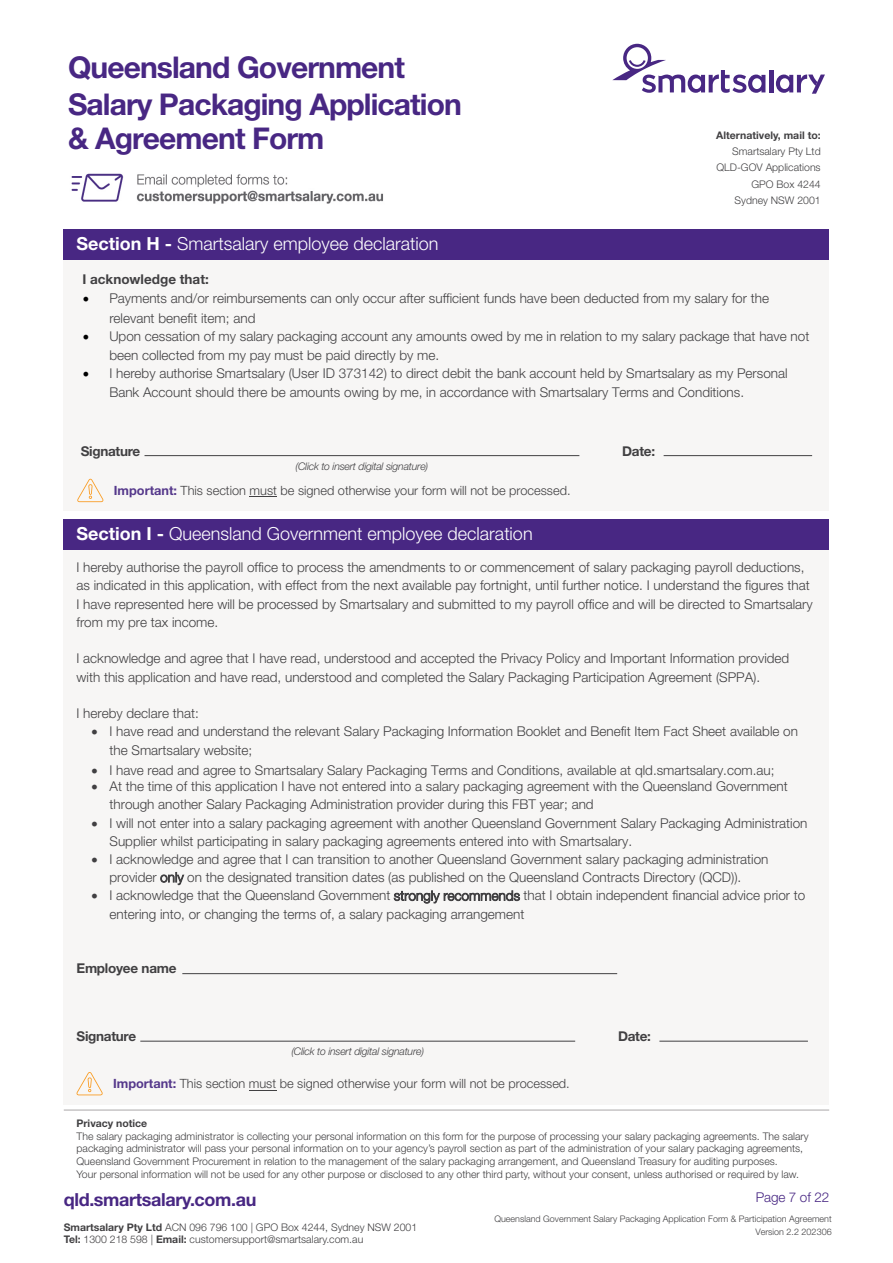
<style>
.page{position:relative;width:893px;height:1263px;background:#fff}
.page>*{position:absolute;margin:0;border:0;box-sizing:border-box;transform-origin:0 0}
.t1{font:700 30px/35.5px "Helvetica Neue LT Std";letter-spacing:-.03em;color:#482783}
.t2{font:300 18px "Helvetica Neue LT Std";color:#fff}
.t3{font:700 18px "Helvetica Neue LT Std";letter-spacing:-.02em;color:#482783}
.t4{font:300 13.5px/18.3px "Helvetica Neue LT Std";color:#414042}
.t5{font:700 13.5px "Helvetica Neue LT Std";letter-spacing:-.02em;color:#414042}
.t6{font:700 13.5px "Helvetica Neue LT Std";color:#414042}
.t7{font:300 13.5px "Helvetica Neue LT Std";letter-spacing:-.01em;color:#482783}
.t8{font:300 12.75px "Helvetica Neue LT Std";color:#414042}
.t9{font:300 10.5px/12.6px "Helvetica Neue LT Std";color:#414042}
.t10{font:italic 300 10.5px "Helvetica Neue LT Std";letter-spacing:-.02em;color:#414042}
.t11{font:700 10.5px "Helvetica Neue LT Std";color:#414042}
.t12{font:300 9px/12.3px "Helvetica Neue LT Std";color:#414042;text-align:right}
.s1{font-weight:700}
.s2{font-family:"Minion Pro";font-weight:400;font-size:18px;color:#000}
.s3{font-weight:700;color:#55388b}
</style>
<div class="page">
<hr style="left:64px;top:1110px;width:765px;height:1px;background:#aaa7a9">
<div style="left:64px;top:522px;width:765px;height:582px;background:#f7f6f5"></div>
<div style="left:64px;top:519px;width:765px;height:30px;background:#482783"></div>
<svg style="left:249px;top:1090px;width:27px;height:1px"></svg>
<svg style="left:76px;top:1072px;width:27px;height:23px"></svg>
<hr style="left:140px;top:1041px;width:435px;height:1px;background:#414042">
<hr style="left:659px;top:1041px;width:149px;height:1px;background:#414042">
<hr style="left:182px;top:973px;width:435px;height:1px;background:#414042">
<div style="left:64px;top:229px;width:765px;height:281px;background:#f7f6f5"></div>
<hr style="left:145px;top:455px;width:434px;height:1px;background:#414042">
<hr style="left:664px;top:455px;width:148px;height:1px;background:#414042">
<div style="left:64px;top:229px;width:765px;height:30px;background:#482783"></div>
<svg style="left:77px;top:479px;width:27px;height:23px"></svg>
<hr style="left:769px;top:70px;width:4px;height:22px;background:#482783">
<svg style="left:776px;top:74px;width:49px;height:20px"></svg>
<svg style="left:612px;top:44px;width:153px;height:49px"></svg>
<img style="left:71px;top:173px;width:312px;height:31px">
<h1 class="t1" style="left:68px;top:50px;width:395px">Queensland Government<br>Salary Packaging Application &amp; Agreement Form</h1>
<h2 class="t2" style="left:77px;top:233px;width:364px"><span class="s1">Section H -</span> Smartsalary employee declaration</h2>
<p class="t11" style="left:716px;top:129px;width:106px">Alternatively, mail to:</p>
<p class="t9" style="left:716px;top:143px;width:106px;line-height:16.2px;text-align:right">Smartsalary Pty Ltd<br>QLD-GOV Applications<br>GPO Box 4244<br>Sydney NSW 2001</p>
<p class="t6" style="left:82px;top:270px;width:128px">I acknowledge that:</p>
<p class="t4" style="left:109px;top:289px;width:661px;line-height:19.2px;text-indent:-27px"><span class="s2">•</span> Payments and/or reimbursements can only occur after sufficient funds have been deducted from my salary for the relevant benefit item; and</p>
<p class="t4" style="left:109px;top:326px;width:701px;line-height:19.2px;text-indent:-27px"><span class="s2">•</span> Upon cessation of my salary packaging account any amounts owed by me in relation to my salary package that have not been collected from my pay must be paid directly by me.</p>
<p class="t4" style="left:109px;top:364px;width:680px;text-indent:-27px"><span class="s2">•</span> I hereby authorise Smartsalary (User ID 373142) to direct debit the bank account held by Smartsalary as my Personal<br>Bank Account should there be amounts owing by me, in accordance with Smartsalary Terms and Conditions.</p>
<p class="t5" style="left:81px;top:443px;width:61px">Signature</p>
<p class="t5" style="left:622px;top:443px;width:34px">Date:</p>
<p class="t10" style="left:296px;top:460px;width:134px">(Click to insert digital signature)</p>
<p class="t8" style="left:114px;top:482px;width:458px"><span class="s3">Important:</span> This section must be signed otherwise your form will not be processed.</p>
<h2 class="t2" style="left:77px;top:523px;width:458px"><span class="s1">Section I -</span> Queensland Government employee declaration</h2>
<p class="t4" style="left:77px;top:558px;width:738px">I hereby authorise the payroll office to process the amendments to or commencement of salary packaging payroll deductions, as indicated in this application, with effect from the next available pay fortnight, until further notice. I understand the figures that I have represented here will be processed by Smartsalary and submitted to my payroll office and will be directed to Smartsalary from my pre tax income.</p>
<p class="t4" style="left:77px;top:649px;width:714px">I acknowledge and agree that I have read, understood and accepted the Privacy Policy and Important Information provided with this application and have read, understood and completed the Salary Packaging Participation Agreement (SPPA).</p>
<p class="t4" style="left:77px;top:704px;width:124px">I hereby declare that:</p>
<p class="t4" style="left:110px;top:723px;width:690px;text-indent:-18px">• I have read and understand the relevant Salary Packaging Information Booklet and Benefit Item Fact Sheet available on the Smartsalary website;</p>
<p class="t4" style="left:92px;top:761px;width:684px">• I have read and agree to Smartsalary Salary Packaging Terms and Conditions, available at qld.smartsalary.com.au;</p>
<p class="t4" style="left:110px;top:777px;width:680px;text-indent:-18px">• At the time of this application I have not entered into a salary packaging agreement with the Queensland Government through another Salary Packaging Administration provider during this FBT year; and</p>
<p class="t4" style="left:110px;top:814px;width:699px;text-indent:-18px">• I will not enter into a salary packaging agreement with another Queensland Government Salary Packaging Administration<br>Supplier whilst participating in salary packaging agreements entered into with Smartsalary.</p>
<p class="t4" style="left:110px;top:850px;width:660px;text-indent:-18px">• I acknowledge and agree that I can transition to another Queensland Government salary packaging administration provider only on the designated transition dates (as published on the Queensland Contracts Directory (QCD)).</p>
<p class="t4" style="left:110px;top:887px;width:697px;text-indent:-18px">• I acknowledge that the Queensland Government strongly recommends that I obtain independent financial advice prior to entering into, or changing the terms of, a salary packaging arrangement</p>
<p class="t5" style="left:77px;top:960px;width:101px">Employee name</p>
<p class="t5" style="left:77px;top:1028px;width:61px">Signature</p>
<p class="t10" style="left:291px;top:1045px;width:134px">(Click to insert digital signature)</p>
<p class="t5" style="left:618px;top:1028px;width:34px">Date:</p>
<p class="t8" style="left:113px;top:1076px;width:458px"><span class="s3">Important:</span> This section must be signed otherwise your form will not be processed.</p>
<p class="t11" style="left:77px;top:1117px;width:72px">Privacy notice</p>
<p class="t9" style="left:77px;top:1129px;width:734px">The salary packaging administrator is collecting your personal information on this form for the purpose of processing your salary packaging agreements. The salary packaging administrator will pass your personal information on to your agency’s payroll section as part of the administration of your salary packaging agreements, Queensland Government Procurement in relation to the management of the salary packaging arrangement, and Queensland Treasury for auditing purposes.<br>Your personal information will not be used for any other purpose or disclosed to any other third party, without your consent, unless authorised or required by law.</p>
<p class="t7" style="left:756px;top:1189px;width:75px">Page 7 of 22</p>
<h2 class="t3" style="left:64px;top:1188px;width:194px">qld.smartsalary.com.au</h2>
<p class="t9" style="left:64px;top:1221px;width:355px;line-height:12px"><span class="s1">Smartsalary Pty Ltd</span> ACN 096 796 100 | GPO Box 4244, Sydney NSW 2001<br><span class="s1">Tel:</span> 1300 218 598 | <span class="s1">Email:</span> customersupport@smartsalary.com.au</p>
<p class="t12" style="left:494px;top:1213px;width:339px">Queensland Government Salary Packaging Application Form &amp; Participation Agreement<br>Version 2.2 202306</p>
</div>
